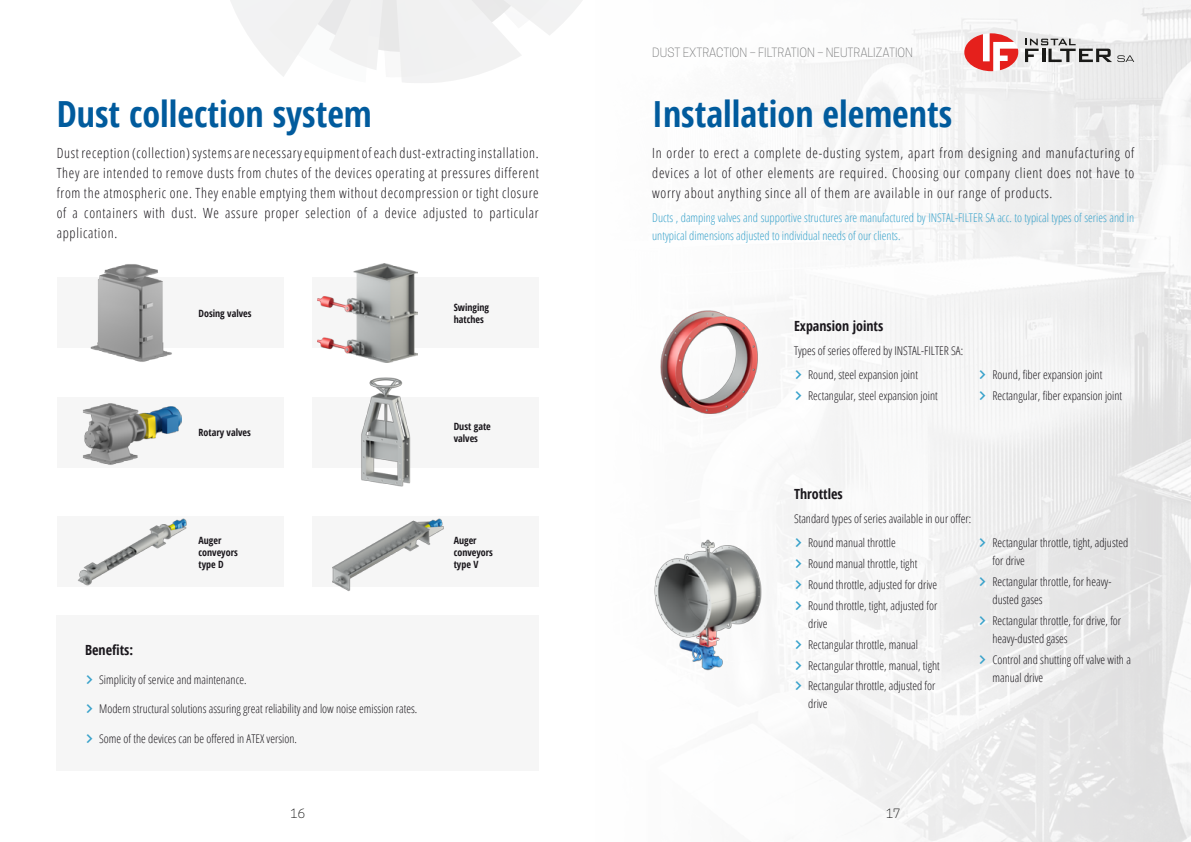
<style>
.page{position:relative;width:1191px;height:842px;background:#fff}
.page>*{position:absolute;margin:0;border:0;box-sizing:border-box;transform-origin:0 0}
.t1{font:700 condensed 36px "Open Sans";color:#015b9d}
.t2{font:300 condensed 14px/20px "Open Sans";letter-spacing:.05em;color:#1a171c;text-align:justify}
.t3{font:700 condensed 14px "Open Sans";color:#1a171c}
.t4{font:300 condensed 12px/20.8px "Open Sans";color:#1a171c}
.t5{font:300 condensed 12px/18px "Open Sans";color:#38a2cb}
.t6{font:300 12px "Cooper Hewitt";color:#707172}
.t7{font:300 12px "Cooper Hewitt";color:#000}
.t8{font:700 condensed 10px/12px "Open Sans";color:#1a171c}
</style>
<div class="page">
<div style="left:57px;top:616px;width:482px;height:155px;background:#f6f6f6"></div>
<div style="left:57px;top:397px;width:226px;height:71px;background:#f6f6f6"></div>
<img style="left:83px;top:403px;width:98px;height:62px">
<div style="left:57px;top:516px;width:226px;height:71px;background:#f6f6f6"></div>
<img style="left:78px;top:518px;width:109px;height:68px">
<div style="left:312px;top:397px;width:227px;height:71px;background:#f6f6f6"></div>
<img style="left:361px;top:378px;width:50px;height:109px">
<div style="left:312px;top:516px;width:227px;height:71px;background:#f6f6f6"></div>
<img style="left:332px;top:518px;width:112px;height:73px">
<div style="left:57px;top:278px;width:226px;height:70px;background:#f6f6f6"></div>
<img style="left:90px;top:264px;width:82px;height:98px">
<div style="left:312px;top:278px;width:227px;height:70px;background:#f6f6f6"></div>
<img style="left:317px;top:263px;width:101px;height:100px">
<img style="left:701px;top:99px;width:490px;height:743px">
<img style="left:660px;top:311px;width:100px;height:103px">
<img style="left:654px;top:539px;width:110px;height:131px">
<svg style="left:230px;top:0;width:352px;height:83px"></svg>
<svg style="left:964px;top:33px;width:54px;height:38px"></svg>
<svg style="left:1025px;top:39px;width:109px;height:23px"></svg>
<svg style="left:795px;top:370px;width:6px;height:9px"></svg>
<svg style="left:795px;top:391px;width:6px;height:9px"></svg>
<svg style="left:980px;top:370px;width:5px;height:9px"></svg>
<svg style="left:980px;top:391px;width:5px;height:9px"></svg>
<svg style="left:795px;top:538px;width:6px;height:9px"></svg>
<svg style="left:795px;top:559px;width:6px;height:9px"></svg>
<svg style="left:795px;top:580px;width:6px;height:9px"></svg>
<svg style="left:795px;top:601px;width:6px;height:9px"></svg>
<svg style="left:795px;top:640px;width:6px;height:9px"></svg>
<svg style="left:795px;top:660px;width:6px;height:10px"></svg>
<svg style="left:795px;top:681px;width:6px;height:9px"></svg>
<svg style="left:980px;top:538px;width:5px;height:9px"></svg>
<svg style="left:980px;top:577px;width:5px;height:9px"></svg>
<svg style="left:980px;top:616px;width:5px;height:9px"></svg>
<svg style="left:980px;top:655px;width:5px;height:9px"></svg>
<h1 class="t1" style="left:57px;top:89px;width:317px">Dust collection system</h1>
<p class="t2" style="left:57px;top:143px;width:483px">Dust reception (collection) systems are necessary equipment of each dust-extracting installation.<br>They are intended to remove dusts from chutes of the devices operating at pressures different from the atmospheric one. They enable emptying them without decompression or tight closure of a containers with dust. We assure proper selection of a device adjusted to particular application.</p>
<p class="t8" style="left:198px;top:307px;width:55px">Dosing valves</p>
<p class="t8" style="left:454px;top:301px;width:37px">Swinging hatches</p>
<p class="t8" style="left:198px;top:426px;width:54px">Rotary valves</p>
<p class="t8" style="left:454px;top:420px;width:39px">Dust gate valves</p>
<p class="t8" style="left:198px;top:534px;width:41px">Auger conveyors type D</p>
<p class="t3" style="left:85px;top:640px;width:50px">Benefits:</p>
<p class="t4" style="left:99px;top:669px;width:149px">Simplicity of service and maintenance.</p>
<p class="t4" style="left:99px;top:698px;width:320px">Modern structural solutions assuring great reliability and low noise emission rates.</p>
<p class="t4" style="left:99px;top:728px;width:199px">Some of the devices can be offered in ATEX version.</p>
<p class="t8" style="left:454px;top:534px;width:41px">Auger conveyors type V</p>
<p class="t6" style="left:652px;top:45px;width:262px">DUST EXTRACTION – FILTRATION – NEUTRALIZATION</p>
<h1 class="t1" style="left:652px;top:89px;width:301px">Installation elements</h1>
<p class="t2" style="left:652px;top:143px;width:483px">In order to erect a complete de-dusting system, apart from designing and manufacturing of devices a lot of other elements are required. Choosing our company client does not have to worry about anything since all of them are available in our range of products.</p>
<p class="t5" style="left:652px;top:208px;width:483px">Ducts , damping valves and supportive structures are manufactured by INSTAL-FILTER SA acc. to typical types of series and in untypical dimensions adjusted to individual needs of our clients.</p>
<p class="t3" style="left:794px;top:316px;width:91px">Expansion joints</p>
<p class="t4" style="left:808px;top:338px;width:156px;line-height:24.2px;text-indent:-14px">Types of series offered by INSTAL-FILTER SA:<br>Round, steel expansion joint</p>
<p class="t4" style="left:808px;top:384px;width:131px">Rectangular, steel expansion joint</p>
<p class="t4" style="left:992px;top:364px;width:131px">Round, fiber expansion joint<br>Rectangular, fiber expansion joint</p>
<p class="t3" style="left:794px;top:484px;width:50px">Throttles</p>
<p class="t4" style="left:808px;top:506px;width:165px;line-height:24.5px;text-indent:-14px">Standard types of series available in our offer:<br>Round manual throttle</p>
<p class="t4" style="left:808px;top:553px;width:131px">Round manual throttle, tight<br>Round throttle, adjusted for drive<br>Round throttle, tight, adjusted for</p>
<p class="t4" style="left:808px;top:613px;width:133px">drive<br>Rectangular throttle, manual<br>Rectangular throttle, manual, tight<br>Rectangular throttle, adjusted for</p>
<p class="t4" style="left:808px;top:693px;width:21px">drive</p>
<p class="t4" style="left:992px;top:534px;width:137px;line-height:18px">Rectangular throttle, tight, adjusted for drive</p>
<p class="t4" style="left:992px;top:572px;width:120px;line-height:18px">Rectangular throttle, for heavy&shy;dusted gases</p>
<p class="t4" style="left:992px;top:611px;width:130px;line-height:18px">Rectangular throttle, for drive, for heavy-dusted gases</p>
<p class="t4" style="left:992px;top:650px;width:140px;line-height:18px">Control and shutting off valve with a manual drive</p>
<p class="t7" style="left:290px;top:807px;width:16px">16</p>
<p class="t7" style="left:886px;top:807px;width:16px">17</p>
</div>
